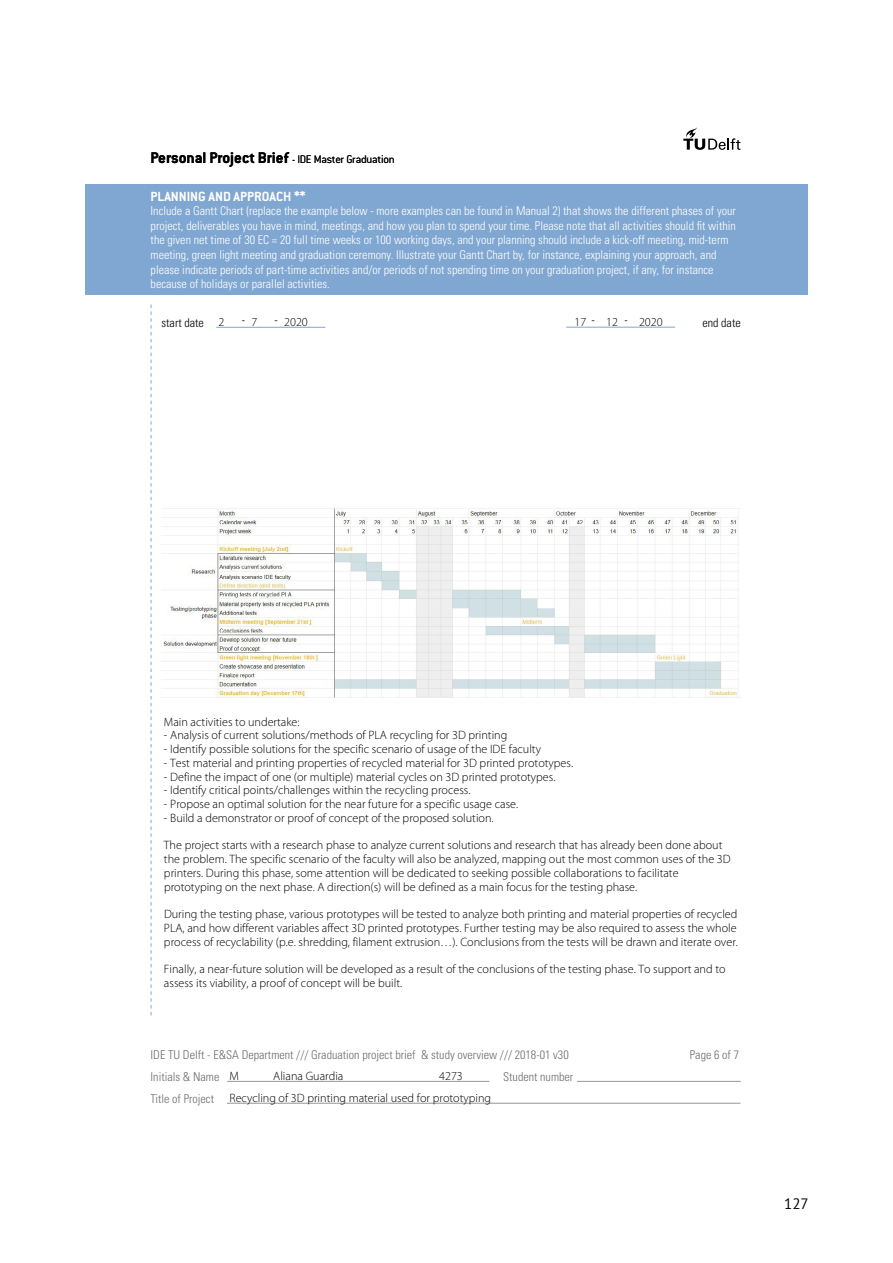
<style>
.page{position:relative;width:893px;height:1263px;background:#fff}
.page>*{position:absolute;margin:0;border:0;box-sizing:border-box;transform-origin:0 0}
.t1{font:700 16.95px "Conduit ITC Std";color:#000}
.t2{font:15px "PT Sans";color:#000}
.t3{font:700 14.55px "Conduit ITC Std";color:#fff}
.t4{font:300 12.15px/13.8px "Myriad Pro";color:#000}
.t5{font:300 condensed 12.15px/14.5px "Univers LT Std";color:#fff}
.t6{font:300 condensed 12.15px "Univers LT Std";color:#6d6e71}
.t7{font:300 condensed 12.15px "Univers LT Std";color:#000}
.s1{font-weight:300;font-size:12.15px}
.s2{font-family:"Myriad Pro";font-stretch:normal}
.s3{font-family:"Univers LT Std";font-stretch:condensed}
</style>
<div class="page">
<svg style="left:683px;top:128px;width:57px;height:22px"></svg>
<hr style="left:227px;top:1103px;width:513px;height:1px;background:#939598">
<hr style="left:228px;top:1081px;width:261px;height:1px;background:#95979a">
<hr style="left:577px;top:1081px;width:163px;height:1px;background:#95979a">
<div style="left:85px;top:185px;width:723px;height:110px;background:#80a7d1"></div>
<svg style="left:151px;top:305px;width:1px;height:710px"></svg>
<hr style="left:217px;top:327px;width:108px;height:1px;background:#80a7d1">
<hr style="left:566px;top:327px;width:109px;height:1px;background:#80a7d1">
<img style="left:162px;top:508px;width:579px;height:190px">
<h1 class="t1" style="left:151px;top:147px;width:246px">Personal Project Brief <span class="s1">- IDE Master Graduation</span></h1>
<p class="t3" style="left:151px;top:187px;width:156px">PLANNING AND APPROACH **</p>
<p class="t5" style="left:151px;top:204px;width:587px">Include a Gantt Chart (replace the example below - more examples can be found in Manual 2) that shows the different phases of your project, deliverables you have in mind, meetings, and how you plan to spend your time. Please note that all activities should fit within the given net time of 30 EC = 20 full time weeks or 100 working days, and your planning should include a kick-off meeting, mid-term meeting, green light meeting and graduation ceremony. Illustrate your Gantt Chart by, for instance, explaining your approach, and please indicate periods of part-time activities and/or periods of not spending time on your graduation project, if any, for instance because of holidays or parallel activities.</p>
<p class="t7" style="left:162px;top:315px;width:64px">start date <span class="s2">2</span></p>
<p class="t7" style="left:242px;top:313px;width:17px">- <span class="s2">7</span></p>
<p class="t4" style="left:275px;top:315px;width:35px"><span class="s3">-</span> 2020</p>
<p class="t4" style="left:575px;top:315px;width:90px">17 <span class="s3">-</span> 12 <span class="s3">-</span> 2020</p>
<p class="t7" style="left:702px;top:315px;width:40px">end date</p>
<p class="t4" style="left:164px;top:715px;width:137px">Main activities to undertake:</p>
<p class="t4" style="left:164px;top:728px;width:345px">- Analysis of current solutions/methods of PLA recycling for 3D printing</p>
<p class="t4" style="left:164px;top:742px;width:379px">- Identify possible solutions for the specific scenario of usage of the IDE faculty</p>
<p class="t4" style="left:164px;top:756px;width:411px">- Test material and printing properties of recycled material for 3D printed prototypes.</p>
<p class="t4" style="left:164px;top:770px;width:393px">- Define the impact of one (or multiple) material cycles on 3D printed prototypes.</p>
<p class="t4" style="left:164px;top:783px;width:308px">- Identify critical points/challenges within the recycling process.</p>
<p class="t4" style="left:164px;top:797px;width:356px">- Propose an optimal solution for the near future for a specific usage case.</p>
<p class="t4" style="left:164px;top:811px;width:331px">- Build a demonstrator or proof of concept of the proposed solution.</p>
<p class="t4" style="left:164px;top:838px;width:568px">The project starts with a research phase to analyze current solutions and research that has already been done about the problem. The specific scenario of the faculty will also be analyzed, mapping out the most common uses of the 3D printers. During this phase, some attention will be dedicated to seeking possible collaborations to facilitate prototyping on the next phase. A direction(s) will be defined as a main focus for the testing phase.</p>
<p class="t4" style="left:164px;top:907px;width:576px;text-align:justify">During the testing phase, various prototypes will be tested to analyze both printing and material properties of recycled PLA, and how different variables affect 3D printed prototypes. Further testing may be also required to assess the whole process of recyclability (p.e. shredding, filament extrusion…). Conclusions from the tests will be drawn and iterate over.</p>
<p class="t4" style="left:164px;top:962px;width:563px">Finally, a near-future solution will be developed as a result of the conclusions of the testing phase. To support and to assess its viability, a proof of concept will be built.</p>
<p class="t6" style="left:151px;top:1047px;width:420px">IDE TU Delft - E&amp;SA Department /// Graduation project brief &amp; study overview /// 2018-01 v30</p>
<p class="t6" style="left:690px;top:1047px;width:51px">Page 6 of 7</p>
<p class="t4" style="left:230px;top:1069px;width:11px">M</p>
<p class="t4" style="left:273px;top:1069px;width:72px">Aliana Guardia</p>
<p class="t4" style="left:230px;top:1065px;width:263px;line-height:21.9px;text-indent:210px">4273<br>Recycling of 3D printing material used for prototyping</p>
<p class="t6" style="left:151px;top:1069px;width:70px">Initials &amp; Name</p>
<p class="t6" style="left:503px;top:1069px;width:72px">Student number</p>
<p class="t6" style="left:151px;top:1091px;width:65px">Title of Project</p>
<p class="t2" style="left:784px;top:1194px;width:26px">127</p>
</div>
